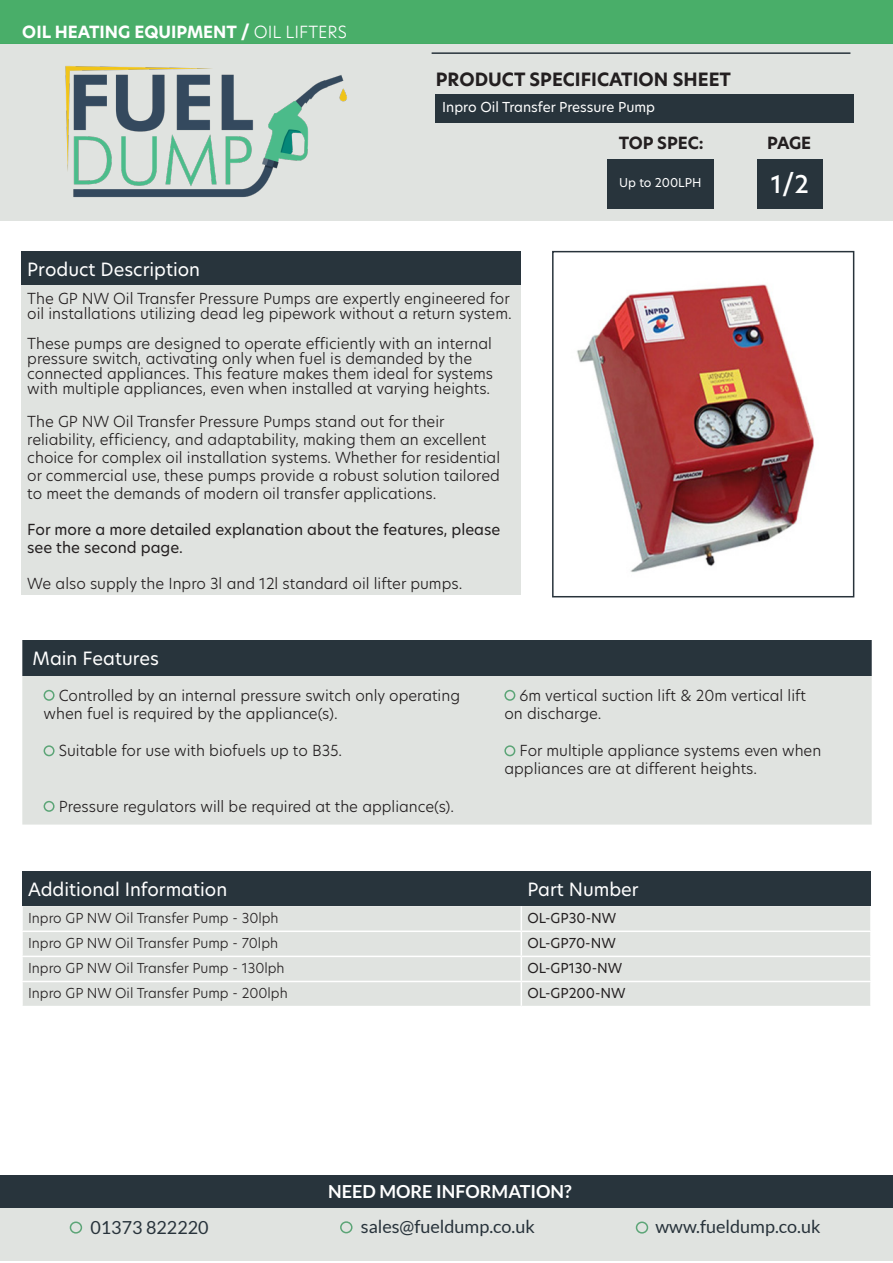
<style>
.page{position:relative;width:893px;height:1263px;background:#fff}
.page>*{position:absolute;margin:0;border:0;box-sizing:border-box;transform-origin:0 0}
.t1{font:500 24px "New Hero";color:#fff}
.t2{font:18px "New Hero";color:#fff}
.t3{font:18px "Lato";color:#28333b}
.t4{font:700 18px "New Hero";color:#231f20}
.t5{font:700 18px "Lato";color:#fff}
.t6{font:700 16.5px "New Hero";color:#fff}
.t7{font:700 16.5px "New Hero";letter-spacing:-.005em;color:#231f20}
.t8{font:300 15px/18px "New Hero";color:#231f20}
.t9{font:15px/18px "New Hero";color:#231f20}
.t10{font:300 13.5px "New Hero";color:#231f20}
.t11{font:13.5px "New Hero";color:#231f20}
.t12{font:13.5px "New Hero";color:#fff}
.t13{font:12px "New Hero";color:#fff}
.s1{font-weight:300}
</style>
<div class="page">
<div style="left:0;top:44px;width:893px;height:177px;background:#e0e3e0"></div>
<div style="left:435px;top:94px;width:419px;height:29px;background:#28343c"></div>
<div style="left:608px;top:159px;width:106px;height:49px;background:#28343c"></div>
<div style="left:0;top:0;width:893px;height:44px;background:#49ae69"></div>
<div style="left:552px;top:251px;width:302px;height:346px;border:2px solid #28333b"></div>
<div style="left:22px;top:640px;width:850px;height:36px;background:#28343c"></div>
<div style="left:22px;top:676px;width:850px;height:148px;background:#e0e3e0"></div>
<div style="left:44px;top:690px;width:11px;height:11px;border:2px solid #5ca577;border-radius:50%"></div>
<div style="left:504px;top:690px;width:11px;height:11px;border:2px solid #5ca577;border-radius:50%"></div>
<div style="left:44px;top:745px;width:11px;height:11px;border:2px solid #5ca577;border-radius:50%"></div>
<div style="left:504px;top:745px;width:11px;height:11px;border:2px solid #5ca577;border-radius:50%"></div>
<div style="left:44px;top:801px;width:11px;height:11px;border:2px solid #5ca577;border-radius:50%"></div>
<div style="left:22px;top:871px;width:499px;height:35px;background:#28343c"></div>
<div style="left:521px;top:871px;width:350px;height:35px;background:#28343c"></div>
<div style="left:23px;top:906px;width:847px;height:100px;background:#e0e3e0"></div>
<hr style="left:21px;top:930px;width:500px;height:2px;background:#fff">
<hr style="left:521px;top:930px;width:351px;height:2px;background:#fff">
<hr style="left:21px;top:956px;width:500px;height:1px;background:#fff">
<hr style="left:521px;top:956px;width:351px;height:1px;background:#fff">
<hr style="left:21px;top:981px;width:500px;height:1px;background:#fff">
<hr style="left:521px;top:981px;width:351px;height:1px;background:#fff">
<svg style="left:521px;top:906px;width:1px;height:100px"></svg>
<hr style="left:432px;top:52px;width:418px;height:2px;background:#28343c">
<div style="left:0;top:1206px;width:893px;height:55px;background:#e0e3e0"></div>
<div style="left:636px;top:1221px;width:12px;height:12px;border:2px solid #5ca577;border-radius:50%"></div>
<div style="left:70px;top:1221px;width:12px;height:12px;border:2px solid #5ca577;border-radius:50%"></div>
<div style="left:340px;top:1221px;width:12px;height:12px;border:2px solid #5ca577;border-radius:50%"></div>
<div style="left:0;top:1175px;width:893px;height:33px;background:#28343c"></div>
<img style="left:65px;top:66px;width:282px;height:132px">
<div style="left:757px;top:159px;width:65px;height:49px;background:#28343c"></div>
<div style="left:21px;top:251px;width:500px;height:35px;background:#28343c"></div>
<div style="left:21px;top:286px;width:500px;height:309px;background:#e0e3e0"></div>
<img style="left:577px;top:284px;width:237px;height:288px">
<p class="t6" style="left:22px;top:20px;width:326px">OIL HEATING EQUIPMENT / <span class="s1">OIL LIFTERS</span></p>
<p class="t4" style="left:436px;top:67px;width:297px">PRODUCT SPECIFICATION SHEET</p>
<p class="t12" style="left:442px;top:98px;width:214px">Inpro Oil Transfer Pressure Pump</p>
<p class="t7" style="left:619px;top:132px;width:86px">TOP SPEC:</p>
<p class="t13" style="left:619px;top:174px;width:84px">Up to 200LPH</p>
<p class="t2" style="left:27px;top:257px;width:174px">Product Description</p>
<p class="t8" style="left:27px;top:290px;width:486px;line-height:15px">The GP NW Oil Transfer Pressure Pumps are expertly engineered for oil installations utilizing dead leg pipework without a return system.</p>
<p class="t8" style="left:27px;top:335px;width:466px;line-height:15px">These pumps are designed to operate efficiently with an internal pressure switch, activating only when fuel is demanded by the</p>
<p class="t8" style="left:27px;top:365px;width:467px;line-height:15px">connected appliances. This feature makes them ideal for systems with multiple appliances, even when installed at varying heights.</p>
<p class="t8" style="left:27px;top:412px;width:419px">The GP NW Oil Transfer Pressure Pumps stand out for their</p>
<p class="t8" style="left:27px;top:430px;width:474px">reliability, efficiency, and adaptability, making them an excellent choice for complex oil installation systems. Whether for residential or commercial use, these pumps provide a robust solution tailored to meet the demands of modern oil transfer applications.</p>
<p class="t9" style="left:27px;top:520px;width:475px">For more a more detailed explanation about the features, please see the second page.</p>
<p class="t8" style="left:27px;top:574px;width:437px">We also supply the Inpro 3l and 12l standard oil lifter pumps.</p>
<p class="t7" style="left:767px;top:132px;width:46px">PAGE</p>
<p class="t1" style="left:771px;top:168px;width:39px">1/2</p>
<p class="t2" style="left:33px;top:646px;width:128px">Main Features</p>
<p class="t8" style="left:44px;top:686px;width:418px;text-indent:15px">Controlled by an internal pressure switch only operating when fuel is required by the appliance(s).</p>
<p class="t8" style="left:520px;top:686px;width:288px">6m vertical suction lift &amp; 20m vertical lift</p>
<p class="t8" style="left:504px;top:704px;width:99px">on discharge.</p>
<p class="t8" style="left:59px;top:741px;width:285px">Suitable for use with biofuels up to B35.</p>
<p class="t8" style="left:520px;top:741px;width:303px">For multiple appliance systems even when</p>
<p class="t8" style="left:504px;top:759px;width:254px">appliances are at different heights.</p>
<p class="t8" style="left:59px;top:797px;width:397px">Pressure regulators will be required at the appliance(s).</p>
<p class="t2" style="left:28px;top:877px;width:201px">Additional Information</p>
<p class="t2" style="left:527px;top:877px;width:113px">Part Number</p>
<p class="t10" style="left:28px;top:909px;width:252px">Inpro GP NW Oil Transfer Pump - 30lph</p>
<p class="t11" style="left:527px;top:909px;width:90px">OL-GP30-NW</p>
<p class="t10" style="left:28px;top:934px;width:252px">Inpro GP NW Oil Transfer Pump - 70lph</p>
<p class="t11" style="left:527px;top:934px;width:90px">OL-GP70-NW</p>
<p class="t10" style="left:28px;top:959px;width:258px">Inpro GP NW Oil Transfer Pump - 130lph</p>
<p class="t11" style="left:527px;top:959px;width:97px">OL-GP130-NW</p>
<p class="t10" style="left:28px;top:984px;width:261px">Inpro GP NW Oil Transfer Pump - 200lph</p>
<p class="t11" style="left:527px;top:984px;width:100px">OL-GP200-NW</p>
<p class="t5" style="left:328px;top:1181px;width:245px">NEED MORE INFORMATION?</p>
<p class="t3" style="left:90px;top:1217px;width:120px">01373 822220</p>
<p class="t3" style="left:361px;top:1216px;width:175px">sales@fueldump.co.uk</p>
<p class="t3" style="left:655px;top:1216px;width:167px">www.fueldump.co.uk</p>
</div>
